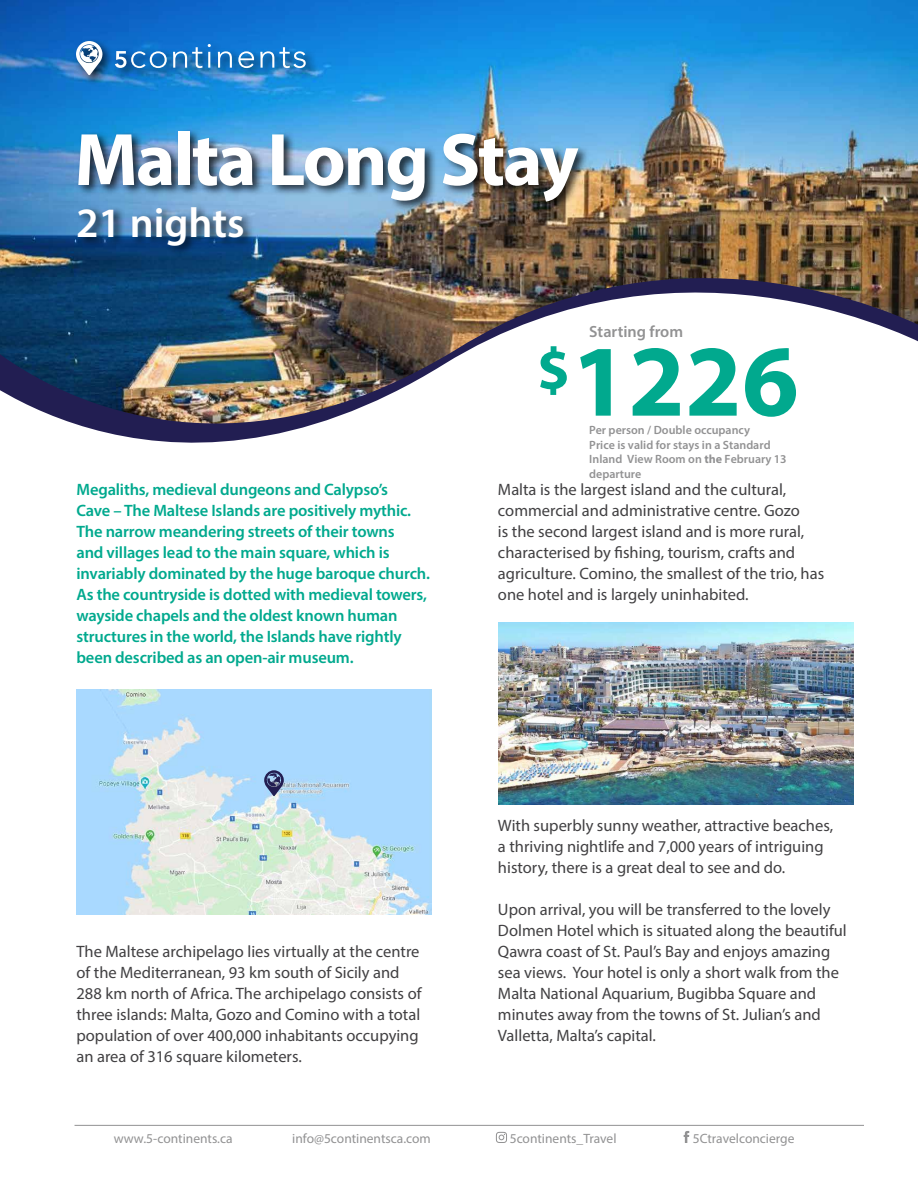
<style>
.page{position:relative;width:918px;height:1188px;background:#fff}
.page>*{position:absolute;margin:0;border:0;box-sizing:border-box;transform-origin:0 0}
.t1{font:700 102.3px "Myriad Pro";color:#01a98e}
.t2{font:700 75px "Myriad Pro";letter-spacing:-.03em;color:#fff}
.t3{font:600 42px "Myriad Pro";color:#fff}
.t4{font:16.5px/21px "Myriad Pro";color:#414042}
.t5{font:600 16.5px/21px "Myriad Pro";letter-spacing:-.01em;color:#01a98e}
.t6{font:600 16.2px "Myriad Pro";color:#929293}
.t7{font:13.5px "Myriad Pro";color:#929293}
.t8{font:600 12px/14.4px "Myriad Pro";color:#929293}
.s1{font-weight:700}
</style>
<div class="page">
<svg style="left:79px;top:425px;width:232px;height:18px;fill:#221e52"></svg>
<img style="left:0;top:0;width:918px;height:425px">
<div style="left:76px;top:128px;width:515px;height:85px;background:#000;opacity:.75"></div>
<div style="left:76px;top:203px;width:180px;height:54px;background:#000;opacity:.75"></div>
<svg style="left:496px;top:1132px;width:11px;height:11px"></svg>
<svg style="left:684px;top:1131px;width:5px;height:12px"></svg>
<img style="left:76px;top:690px;width:356px;height:225px">
<img style="left:498px;top:622px;width:356px;height:183px">
<hr style="left:75px;top:1125px;width:789px;height:1px;background:#929293">
<svg style="left:264px;top:770px;width:20px;height:26px"></svg>
<div style="left:73px;top:38px;width:245px;height:49px;background:#000;opacity:.75"></div>
<svg style="left:115px;top:51px;width:52px;height:17px"></svg>
<svg style="left:173px;top:44px;width:38px;height:24px"></svg>
<svg style="left:218px;top:51px;width:14px;height:17px"></svg>
<svg style="left:238px;top:51px;width:16px;height:17px"></svg>
<svg style="left:260px;top:47px;width:46px;height:21px"></svg>
<svg style="left:76px;top:41px;width:27px;height:34px"></svg>
<h2 class="t2" style="left:75px;top:111px;width:506px">Malta Long Stay</h2>
<h3 class="t3" style="left:76px;top:196px;width:170px">21 nights</h3>
<p class="t5" style="left:76px;top:479px;width:355px">Megaliths, medieval dungeons and Calypso’s<br>Cave – The Maltese Islands are positively mythic.<br>The narrow meandering streets of their towns<br>and villages lead to the main square, which is invariably dominated by the huge baroque church.<br>As the countryside is dotted with medieval towers, wayside chapels and the oldest known human structures in the world, the Islands have rightly been described as an open-air museum.</p>
<p class="t4" style="left:76px;top:941px;width:347px">The Maltese archipelago lies virtually at the centre of the Mediterranean, 93 km south of Sicily and 288 km north of Africa. The archipelago consists of three islands: Malta, Gozo and Comino with a total population of over 400,000 inhabitants occupying an area of 316 square kilometers.</p>
<p class="t6" style="left:589px;top:321px;width:95px">Starting from</p>
<h1 class="t1" style="left:537px;top:314px;width:263px"><sup>$</sup>1226</h1>
<p class="t8" style="left:589px;top:423px;width:199px">Per person / Double occupancy<br>Price is valid for stays in a Standard<br>Inland View Room on <span class="s1">the</span> February 13 departure</p>
<p class="t4" style="left:498px;top:479px;width:328px">Malta is the largest island and the cultural, commercial and administrative centre. Gozo<br>is the second largest island and is more rural, characterised by fishing, tourism, crafts and agriculture. Comino, the smallest of the trio, has one hotel and is largely uninhabited.</p>
<p class="t4" style="left:498px;top:815px;width:337px">With superbly sunny weather, attractive beaches, a thriving nightlife and 7,000 years of intriguing history, there is a great deal to see and do.</p>
<p class="t4" style="left:498px;top:899px;width:350px">Upon arrival, you will be transferred to the lovely Dolmen Hotel which is situated along the beautiful Qawra coast of St. Paul’s Bay and enjoys amazing sea views. Your hotel is only a short walk from the Malta National Aquarium, Bugibba Square and minutes away from the towns of St. Julian’s and Valletta, Malta’s capital.</p>
<p class="t7" style="left:114px;top:1130px;width:120px">www.5-continents.ca</p>
<p class="t7" style="left:292px;top:1130px;width:140px">info@5continentsca.com</p>
<p class="t7" style="left:510px;top:1130px;width:108px">5continents_Travel</p>
<p class="t7" style="left:693px;top:1130px;width:103px">5Ctravelconcierge</p>
</div>
